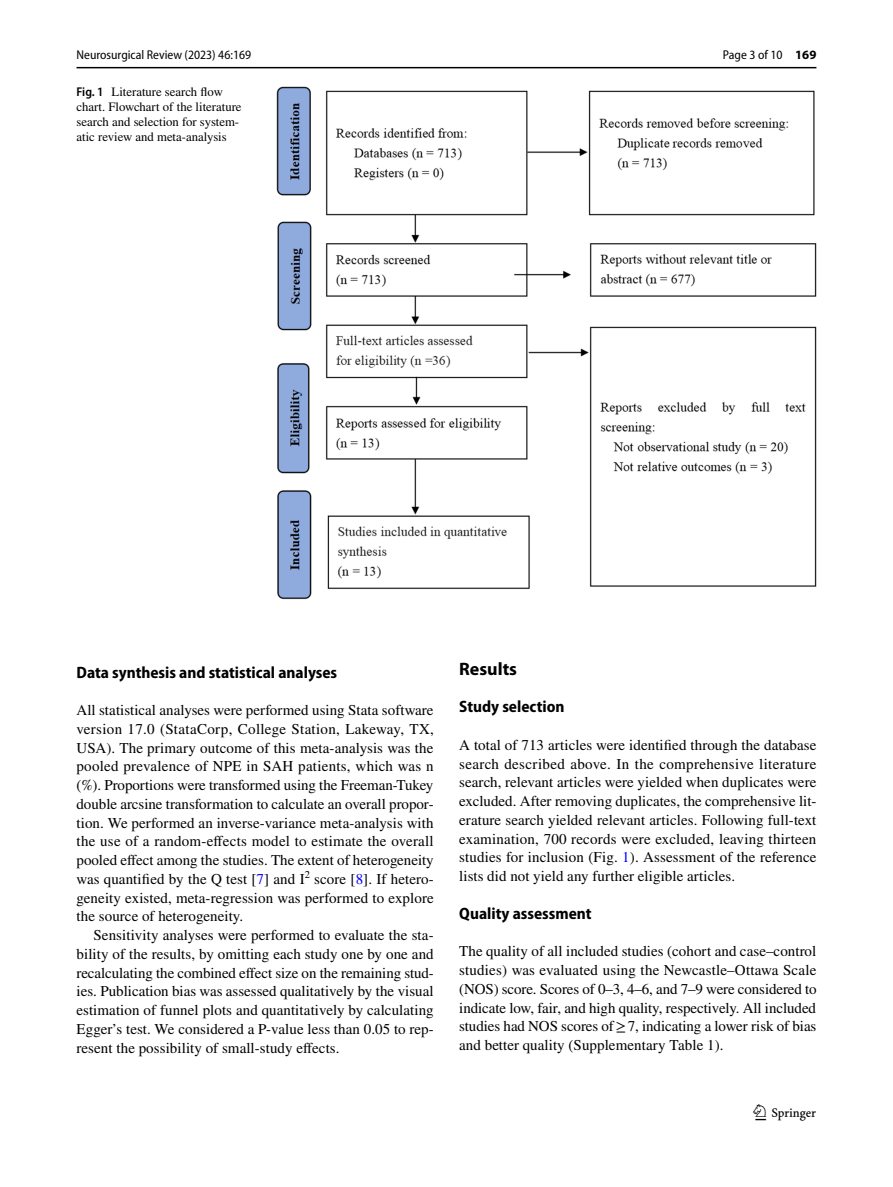
<style>
.page{position:relative;width:893px;height:1187px;background:#fff}
.page>*{position:absolute;margin:0;border:0;box-sizing:border-box;transform-origin:0 0}
.t1{font:22.5px "Springnew Regular 3";color:#000}
.t2{font:700 18px "Myriad Pro";color:#000}
.t3{font:700 semi-condensed 16.5px "Myriad Pro";color:#000}
.t4{font:15px/18.8px "STIX";letter-spacing:.005em;color:#000;text-align:justify}
.t5{font:12.75px/15px "STIX";color:#000}
.t6{font:semi-condensed 12.75px "Myriad Pro";color:#000}
.s1{font-family:"Myriad Pro";font-weight:600;font-stretch:semi-condensed}
.s2{font-weight:700;font-stretch:normal}
.s3{color:#00f}
</style>
<div class="page">
<hr style="left:77px;top:67px;width:739px;height:1px;background:#000">
<img style="left:276px;top:87px;width:540px;height:512px">
<p class="t6" style="left:77px;top:48px;width:176px">Neurosurgical Review (2023) 46:169</p>
<p class="t5" style="left:77px;top:85px;width:167px"><span class="s1">Fig. 1</span> Literature search flow chart. Flowchart of the literature search and selection for system&shy;atic review and meta-analysis</p>
<p class="t6" style="left:723px;top:48px;width:95px">Page 3 of 10 <span class="s2">169</span></p>
<p class="t3" style="left:77px;top:662px;width:262px">Data synthesis and statistical analyses</p>
<p class="t4" style="left:77px;top:701px;width:359px">All statistical analyses were performed using Stata software version 17.0 (StataCorp, College Station, Lakeway, TX, USA). The primary outcome of this meta-analysis was the pooled prevalence of NPE in SAH patients, which was n (%). Proportions were transformed using the Freeman-Tukey double arcsine transformation to calculate an overall propor&shy;tion. We performed an inverse-variance meta-analysis with the use of a random-effects model to estimate the overall pooled effect among the studies. The extent of heterogeneity was quantified by the Q test [<span class="s3">7</span>] and I<sup>2</sup> score [<span class="s3">8</span>]. If hetero&shy;geneity existed, meta-regression was performed to explore the source of heterogeneity.</p>
<p class="t4" style="left:77px;top:926px;width:359px;text-indent:17px">Sensitivity analyses were performed to evaluate the sta&shy;bility of the results, by omitting each study one by one and recalculating the combined effect size on the remaining stud&shy;ies. Publication bias was assessed qualitatively by the visual estimation of funnel plots and quantitatively by calculating Egger’s test. We considered a P-value less than 0.05 to rep&shy;resent the possibility of small-study effects.</p>
<p class="t2" style="left:459px;top:657px;width:59px">Results</p>
<p class="t3" style="left:459px;top:697px;width:107px">Study selection</p>
<p class="t4" style="left:459px;top:736px;width:359px">A total of 713 articles were identified through the database search described above. In the comprehensive literature search, relevant articles were yielded when duplicates were excluded. After removing duplicates, the comprehensive lit&shy;erature search yielded relevant articles. Following full-text examination, 700 records were excluded, leaving thirteen studies for inclusion (Fig. <span class="s3">1</span>). Assessment of the reference lists did not yield any further eligible articles.</p>
<p class="t3" style="left:459px;top:903px;width:134px">Quality assessment</p>
<p class="t4" style="left:459px;top:942px;width:359px">The quality of all included studies (cohort and case–control studies) was evaluated using the Newcastle–Ottawa Scale (NOS) score. Scores of 0–3, 4–6, and 7–9 were considered to indicate low, fair, and high quality, respectively. All included studies had NOS scores of≥7, indicating a lower risk of bias and better quality (Supplementary Table 1).</p>
<h1 class="t1" style="left:755px;top:1104px;width:62px">1 3</h1>
</div>
